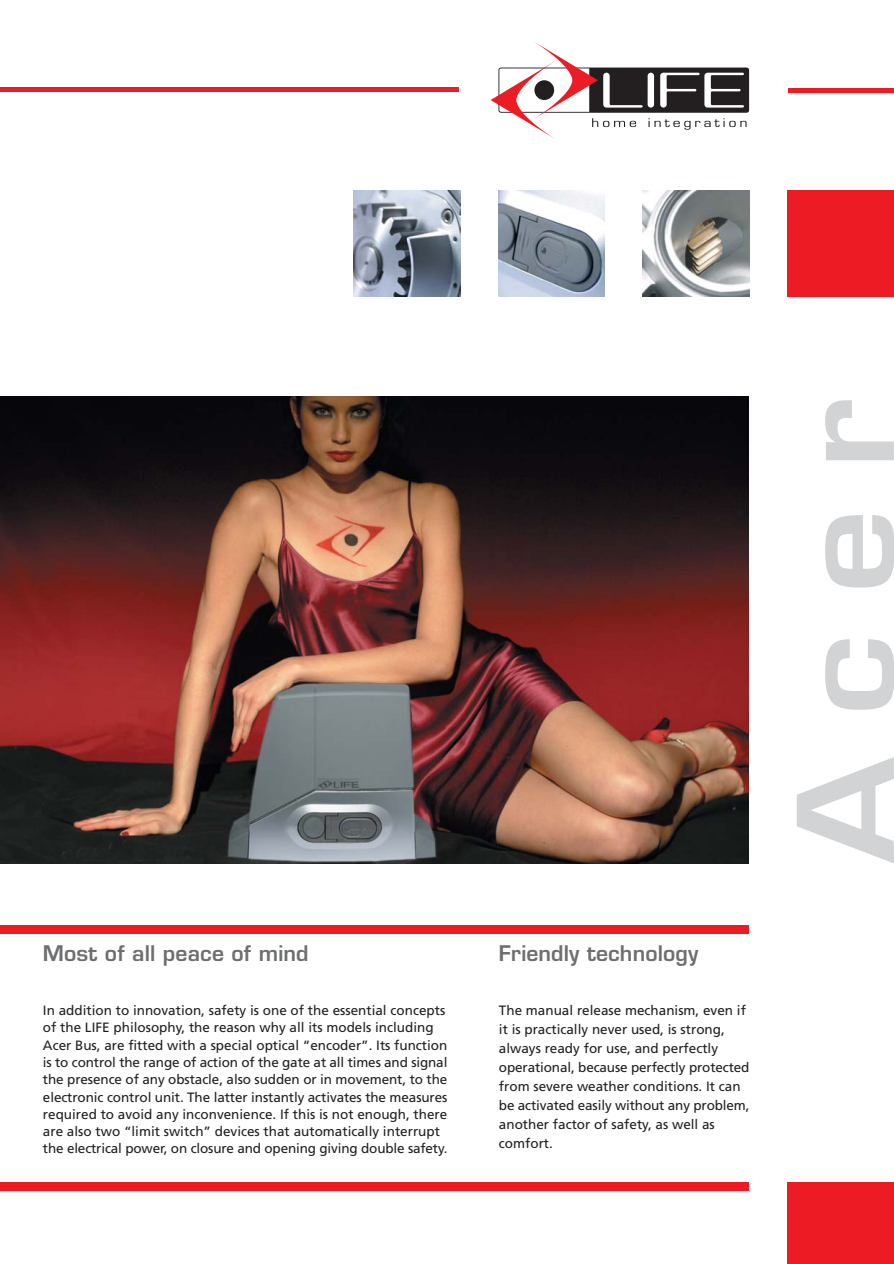
<style>
.page{position:relative;width:894px;height:1264px;background:#fff}
.page>*{position:absolute;margin:0;border:0;box-sizing:border-box;transform-origin:0 0}
.t1{font:600 129.3px "Eurostile";color:#d1d3d4;scale:1.15 1}
.t2{font:600 21px "Eurostile";letter-spacing:.005em;color:#6c6e70}
.t3{font:13.5px/17.2px "Frutiger";color:#231f20}
</style>
<div class="page">
<img style="left:1px;top:396px;width:748px;height:467px">
<div style="left:787px;top:88px;width:106px;height:5px;background:#ed1c24"></div>
<div style="left:787px;top:1182px;width:106px;height:82px;background:#ed1c24"></div>
<div style="left:1px;top:1182px;width:748px;height:9px;background:#ed1c24"></div>
<div style="left:1px;top:925px;width:748px;height:9px;background:#ed1c24"></div>
<hr style="left:1px;top:88px;width:458px;height:4px;background:#ed1c24">
<img style="left:353px;top:191px;width:107px;height:106px">
<img style="left:498px;top:191px;width:106px;height:106px">
<img style="left:643px;top:191px;width:106px;height:106px">
<div style="left:787px;top:191px;width:106px;height:106px;background:#ed1c24"></div>
<svg style="left:490px;top:42px;width:259px;height:96px"></svg>
<h2 class="t2" style="left:43px;top:945px;width:267px">Most of all peace of mind</h2>
<h2 class="t2" style="left:499px;top:945px;width:201px">Friendly technology</h2>
<p class="t3" style="left:499px;top:1002px;width:252px;line-height:18.9px">The manual release mechanism, even if it is practically never used, is strong, always ready for use, and perfectly operational, because perfectly protected from severe weather conditions. It can be activated easily without any problem, another factor of safety, as well as comfort.</p>
<p class="t3" style="left:43px;top:1003px;width:406px">In addition to innovation, safety is one of the essential concepts of the LIFE philosophy, the reason why all its models including Acer Bus, are fitted with a special optical “encoder”. Its function is to control the range of action of the gate at all times and signal the presence of any obstacle, also sudden or in movement, to the electronic control unit. The latter instantly activates the measures required to avoid any inconvenience. If this is not enough, there are also two “limit switch” devices that automatically interrupt the electrical power, on closure and opening giving double safety.</p>
<h1 class="t1" style="left:796px;top:863px;width:406px;rotate:-90deg">Acer</h1>
</div>
